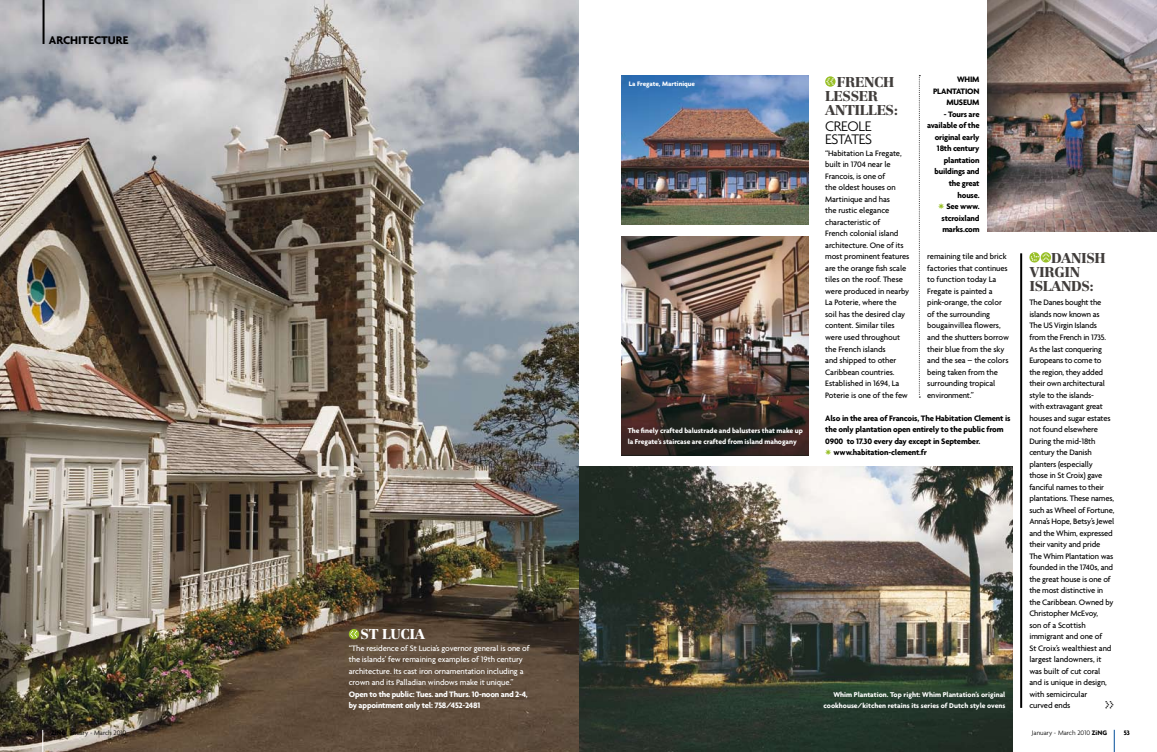
<style>
.page{position:relative;width:1157px;height:752px;background:#fff}
.page>*{position:absolute;margin:0;border:0;box-sizing:border-box;transform-origin:0 0}
.t1{font:300 15px/13px "Agenda";letter-spacing:-.04em;color:#000}
.t2{font:900 14px/14px "Centennial";letter-spacing:-.03em;color:#413d3b}
.t3{font:900 14px "Centennial";letter-spacing:-.03em;color:#fff}
.t4{font:700 12px "Agenda";color:#000}
.t5{font:500 8.5px/11.5px "Agenda";letter-spacing:-.015em;color:#000}
.t6{font:700 8.5px/11.5px "Agenda";letter-spacing:-.02em;color:#000;text-align:right}
.t7{font:500 8.5px/11.5px "Agenda";letter-spacing:-.01em;color:#fff}
.t8{font:700 8.5px/11.5px "Agenda";letter-spacing:-.025em;color:#fff}
.t9{font:8.2px "Meta Bold Caps Expert";color:#000}
.t10{font:700 7.5px/11.5px "Agenda";letter-spacing:-.01em;color:#fff}
.t11{font:300 7px "Agenda";color:#000}
.t12{font:700 7px "Agenda";color:#fff}
.t13{font:700 7px "Agenda";color:#000}
.s1{font-weight:700}
.s2{font-family:"Monotype Sorts";font-weight:400;font-size:8px;color:#99c028}
</style>
<div class="page">
<img style="left:578px;top:466px;width:434px;height:285px">
<img style="left:0;top:0;width:578px;height:751px">
<svg style="left:1113px;top:730px;width:1px;height:21px"></svg>
<svg style="left:42px;top:729px;width:1px;height:22px"></svg>
<hr style="left:43px;top:0;width:2px;height:44px;background:#000">
<img style="left:987px;top:0;width:170px;height:232px">
<img style="left:621px;top:75px;width:187px;height:150px">
<img style="left:621px;top:236px;width:187px;height:219px">
<svg style="left:918px;top:75px;width:2px;height:322px"></svg>
<hr style="left:1020px;top:253px;width:2px;height:454px;background:#000">
<svg style="left:825px;top:76px;width:10px;height:11px"></svg>
<svg style="left:826px;top:78px;width:7px;height:7px"></svg>
<svg style="left:1029px;top:252px;width:20px;height:11px"></svg>
<svg style="left:349px;top:628px;width:10px;height:11px"></svg>
<svg style="left:350px;top:630px;width:7px;height:7px"></svg>
<h3 class="t4" style="left:49px;top:33px;width:8px">ARCHITECTURE</h3>
<p class="t13" style="left:27px;top:728px;width:8px">52</p>
<p class="t11" style="left:51px;top:728px;width:77px"><span class="s1">ZiNG</span> January - March 2010</p>
<h2 class="t3" style="left:360px;top:625px;width:66px">ST LUCIA</h2>
<p class="t7" style="left:349px;top:641px;width:182px">“The residence of St Lucia’s governor general is one of the islands’ few remaining examples of 19th century architecture. Its cast iron ornamentation including a crown and its Palladian windows make it unique.”</p>
<p class="t8" style="left:349px;top:687px;width:180px">Open to the public: Tues. and Thurs. 10-noon and 2-4, by appointment only tel: 758/452-2481</p>
<p class="t12" style="left:628px;top:79px;width:68px">La Fregate, Martinique</p>
<p class="t10" style="left:627px;top:424px;width:177px">The finely crafted balustrade and balusters that make up la Fregate’s staircase are crafted from island mahogany</p>
<h2 class="t2" style="left:825px;top:74px;width:74px;text-indent:12px">FRENCH<br>LESSER<br>ANTILLES:</h2>
<h1 class="t1" style="left:825px;top:119px;width:48px">cREOLE<br>ESTATES</h1>
<p class="t5" style="left:825px;top:147px;width:86px">“Habitation La Fregate, built in 1704 near le<br>Francois, is one of<br>the oldest houses on<br>Martinique and has<br>the rustic elegance characteristic of<br>French colonial island architecture. One of its most prominent features are the orange fish scale tiles on the roof. These were produced in nearby<br>La Poterie, where the soil has the desired clay content. Similar tiles were used throughout the French islands<br>and shipped to other<br>Caribbean countries.<br>Established in 1694, La<br>Poterie is one of the few</p>
<p class="t6" style="left:957px;top:74px;width:24px">WHIM</p>
<p class="t6" style="left:933px;top:85px;width:14px">PLANTATION</p>
<p class="t6" style="left:946px;top:97px;width:13px">MUSEU</p>
<p class="t6" style="left:972px;top:97px;width:9px">M</p>
<p class="t6" style="left:927px;top:108px;width:54px">- Tours are available of the original early<br>18th century plantation buildings and the great house.<br><span class="s2">y</span> See www. stcroixland marks.com</p>
<p class="t5" style="left:927px;top:250px;width:83px">remaining tile and brick factories that continues to function today La<br>Fregate is painted a pink-orange, the color of the surrounding bougainvillea flowers, and the shutters borrow their blue from the sky and the sea – the colors being taken from the surrounding tropical environment.”</p>
<p class="t6" style="left:825px;top:411px;width:187px;text-align:left">Also in the area of Francois, The Habitation Clement is the only plantation open entirely to the public from 0900 to 17.30 every day except in September.<br><span class="s2">y</span> www.habitation-clement.fr</p>
<p class="t10" style="left:823px;top:688px;width:183px;text-align:right">Whim Plantation. Top right: Whim Plantation’s original cookhouse/kitchen retains its series of Dutch style ovens</p>
<h2 class="t2" style="left:1029px;top:250px;width:78px;text-indent:22px">DANISH<br>VIRGIN<br>ISLAN</h2>
<h2 class="t2" style="left:1071px;top:278px;width:24px">DS:</h2>
<p class="t5" style="left:1029px;top:296px;width:87px">The Danes bought the islands now known as<br>The US Virgin Islands from the French in 1735.<br>As the last conquering<br>Europeans to come to the region, they added their own architectural style to the islands-<br>with extravagant great houses and sugar estates not found elsewhere<br>During the mid-18th century the Danish planters (especially<br>those in St Croix) gave fanciful names to their plantations. These names, such as Wheel of Fortune,<br>Anna’s Hope, Betsy’s Jewel and the Whim, expressed their vanity and pride<br>The Whim Plantation was founded in the 1740s, and the great house is one of the most distinctive in the Caribbean. Owned by<br>Christopher McEvoy,<br>son of a Scottish immigrant and one of<br>St Croix’s wealthiest and largest landowners, it was built of cut coral and is unique in design, with semicircular<br>curved ends</p>
<p class="t9" style="left:1104px;top:699px;width:11px">ll</p>
<p class="t11" style="left:1031px;top:728px;width:71px">January - March 2010 <span class="s1">ZiNG</span></p>
<p class="t13" style="left:1123px;top:727px;width:8px">53</p>
</div>
